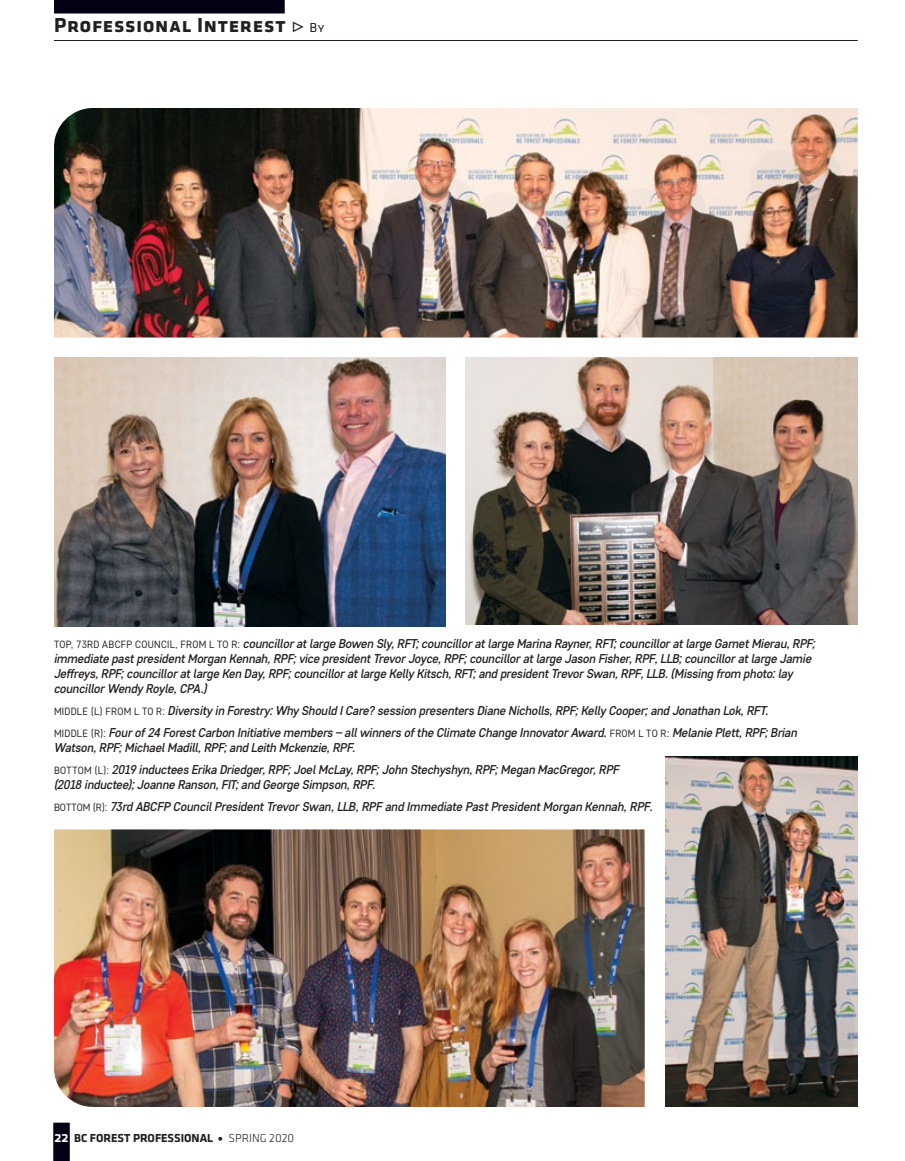
<style>
.page{position:relative;width:905px;height:1161px;background:#fff}
.page>*{position:absolute;margin:0;border:0;box-sizing:border-box;transform-origin:0 0}
.t1{font:21px "Klavika Bold Caps SCTF";letter-spacing:.035em;color:#231f20}
.t2{font:italic 500 12.75px/15px "Core Sans D45";letter-spacing:-.015em;color:#231f20}
.t3{font:700 12px "Klavika";color:#231f20}
.s1{font-family:"Klavika Arrows";font-weight:700}
.s2{font-family:"Klavika Reg Caps SCTF";font-size:13.5px}
.s3{font-family:"Core Sans D35";font-weight:400;font-style:normal;font-size:10.5px}
.s4{font-family:"Klavika Med Caps SCTF";font-weight:400;font-size:15px;color:#fff}
.s5{font-family:"Klavika Bold Caps SCTF";font-weight:400;font-size:10.5px}
.s6{font-weight:300}
</style>
<div class="page">
<div style="left:53px;top:1123px;width:17px;height:38px;background:#050013"></div>
<hr style="left:54px;top:40px;width:803px;height:1px;background:#231f20">
<div style="left:54px;top:0;width:231px;height:14px;background:#050013"></div>
<img style="left:54px;top:829px;width:590px;height:278px">
<img style="left:54px;top:357px;width:392px;height:270px">
<img style="left:466px;top:357px;width:391px;height:267px">
<img style="left:665px;top:756px;width:192px;height:351px">
<img style="left:54px;top:108px;width:803px;height:230px">
<h1 class="t1" style="left:54px;top:13px;width:272px">Professional Interest <span class="s1">7</span> <span class="s2">By</span></h1>
<p class="t2" style="left:54px;top:635px;width:763px"><span class="s3">TOP, 73RD ABCFP COUNCIL, FROM L TO R:</span> councillor at large Bowen Sly, RFT; councillor at large Marina Rayner, RFT; councillor at large Garnet Mierau, RPF; immediate past president Morgan Kennah, RPF; vice president Trevor Joyce, RPF; councillor at large Jason Fisher, RPF, LLB; councillor at large Jamie Jeffreys, RPF; councillor at large Ken Day, RPF; councillor at large Kelly Kitsch, RFT; and president Trevor Swan, RPF, LLB. (Missing from photo: lay councillor Wendy Royle, CPA.)</p>
<p class="t2" style="left:54px;top:699px;width:744px;line-height:22px"><span class="s3">MIDDLE (L) FROM L TO R:</span> Diversity in Forestry: Why Should I Care? session presenters Diane Nicholls, RPF; Kelly Cooper; and Jonathan Lok, RFT.<br><span class="s3">MIDDLE (R):</span> Four of 24 Forest Carbon Initiative members – all winners of the Climate Change Innovator Award. <span class="s3">FROM L TO R:</span> Melanie Plett, RPF; Brian</p>
<p class="t2" style="left:54px;top:736px;width:567px;line-height:22px">Watson, RPF; Michael Madill, RPF; and Leith Mckenzie, RPF.<br><span class="s3">BOTTOM (L):</span> 2019 inductees Erika Driedger, RPF; Joel McLay, RPF; John Stechyshyn, RPF; Megan MacGregor, RPF</p>
<p class="t2" style="left:54px;top:773px;width:600px;line-height:22px">(2018 inductee); Joanne Ranson, FIT; and George Simpson, RPF.<br><span class="s3">BOTTOM (R):</span> 73rd ABCFP Council President Trevor Swan, LLB, RPF and Immediate Past President Morgan Kennah, RPF.</p>
<p class="t3" style="left:54px;top:1132px;width:241px"><span class="s4">22</span> BC FOREST PROFESSIONAL <span class="s5">•</span> <span class="s6">SPRING 2020</span></p>
</div>
